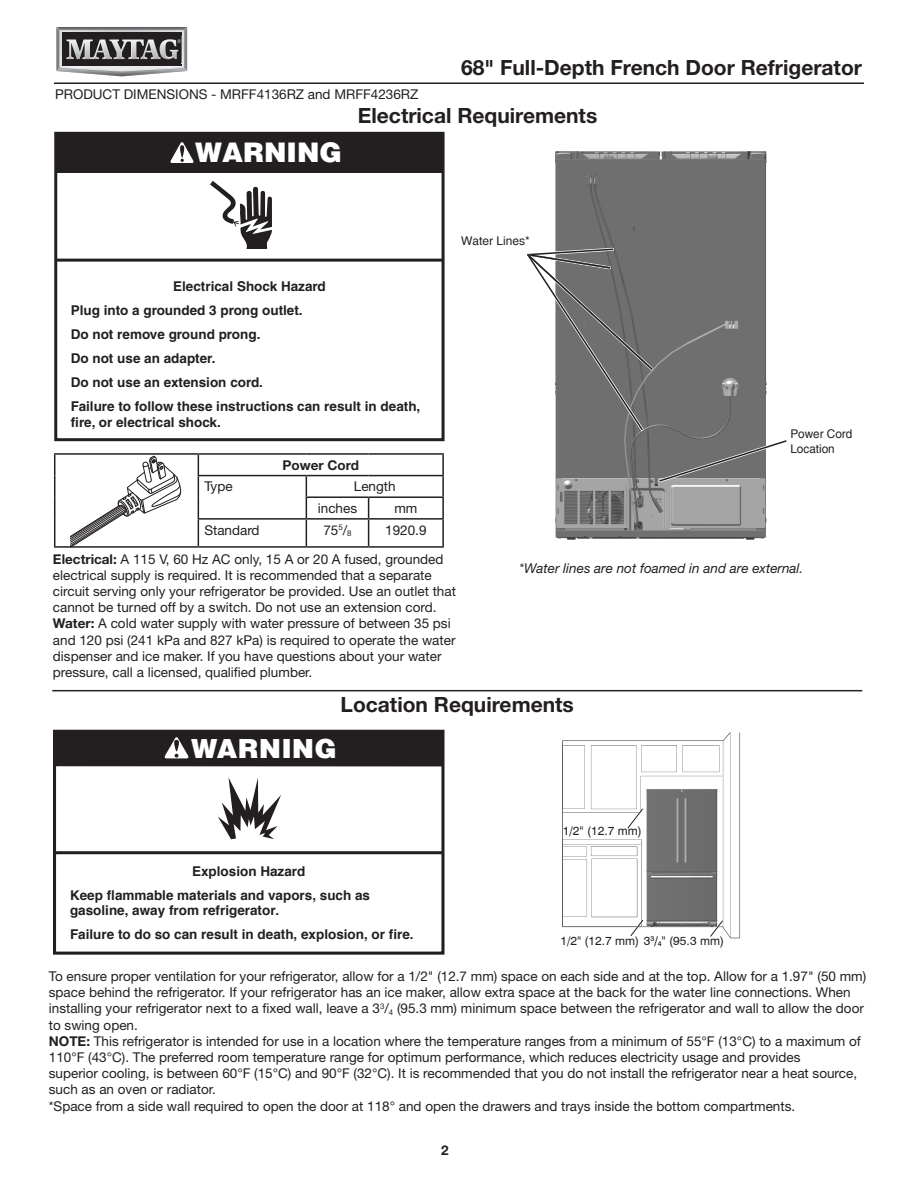
<style>
.page{position:relative;width:918px;height:1188px;background:#fff}
.page>*{position:absolute;margin:0;border:0;box-sizing:border-box;transform-origin:0 0}
.t1{font:900 27px "Helvetica";color:#fff}
.Paragraph_Heading{font:700 21px "Helvetica Neue LT Std";color:#231f20}
.Paragraph_Style_1{font:13.5px/16.2px "Helvetica Neue LT Std";color:#231f20}
.t2{font:700 13.5px/24px "Helvetica";color:#231f20}
.WHP_2_Body_Text_Indent{font:13.5px "Helvetica Neue LT Std";color:#231f20}
.t3{font:italic 13.5px "Helvetica Neue LT Pro";color:#231f20}
.Table_header{font:700 13.5px "Helvetica Neue LT Std";color:#231f20}
.t4{font:12px "Helvetica";color:#221f1f}
.t5{font:12px/15px "Helvetica";color:#231f20}
.s1{font-weight:700}
.s2{font-size:12.15px;color:#000}
.s3{font-size:12.15px}
</style>
<div class="page">
<hr style="left:54px;top:82px;width:810px;height:2px;background:#231f20">
<hr style="left:54px;top:453px;width:144px;height:2px;background:#231f20">
<hr style="left:198px;top:453px;width:108px;height:2px;background:#231f20">
<hr style="left:306px;top:453px;width:63px;height:2px;background:#231f20">
<hr style="left:369px;top:453px;width:75px;height:2px;background:#231f20">
<hr style="left:442px;top:455px;width:2px;height:20px;background:#231f20">
<hr style="left:198px;top:475px;width:108px;height:1px;background:#231f20">
<hr style="left:306px;top:475px;width:63px;height:1px;background:#231f20">
<hr style="left:369px;top:475px;width:75px;height:1px;background:#231f20">
<hr style="left:442px;top:476px;width:2px;height:20px;background:#231f20">
<hr style="left:306px;top:496px;width:63px;height:2px;background:#231f20">
<hr style="left:369px;top:496px;width:75px;height:2px;background:#231f20">
<hr style="left:442px;top:498px;width:2px;height:20px;background:#231f20">
<svg style="left:54px;top:455px;width:1px;height:91px"></svg>
<hr style="left:198px;top:518px;width:108px;height:2px;background:#231f20">
<svg style="left:198px;top:455px;width:1px;height:91px"></svg>
<hr style="left:306px;top:518px;width:63px;height:2px;background:#231f20">
<svg style="left:306px;top:476px;width:1px;height:70px"></svg>
<hr style="left:369px;top:518px;width:75px;height:2px;background:#231f20">
<svg style="left:368px;top:498px;width:1px;height:48px"></svg>
<hr style="left:442px;top:520px;width:2px;height:26px;background:#231f20">
<hr style="left:54px;top:546px;width:144px;height:2px;background:#231f20">
<hr style="left:198px;top:546px;width:108px;height:2px;background:#231f20">
<hr style="left:306px;top:546px;width:63px;height:2px;background:#231f20">
<hr style="left:369px;top:546px;width:75px;height:2px;background:#231f20">
<svg style="left:70px;top:456px;width:111px;height:91px"></svg>
<svg style="left:210px;top:181px;width:62px;height:68px"></svg>
<div style="left:56px;top:133px;width:387px;height:39px;background:#231f20"></div>
<hr style="left:56px;top:259px;width:387px;height:3px;background:#231f20">
<svg style="left:170px;top:142px;width:24px;height:21px"></svg>
<div style="left:54px;top:132px;width:391px;height:309px;border:3px solid #231f20"></div>
<hr style="left:55px;top:851px;width:388px;height:3px;background:#231f20">
<div style="left:53px;top:730px;width:392px;height:225px;border:3px solid #231f20"></div>
<div style="left:55px;top:730px;width:388px;height:36px;background:#231f20"></div>
<svg style="left:164px;top:737px;width:25px;height:21px"></svg>
<svg style="left:218px;top:778px;width:63px;height:61px"></svg>
<hr style="left:52px;top:690px;width:810px;height:1px;background:#231f20">
<svg style="left:56px;top:27px;width:131px;height:49px;background:#787678"></svg>
<svg style="left:562px;top:733px;width:178px;height:205px"></svg>
<img style="left:555px;top:151px;width:212px;height:389px">
<svg style="left:527px;top:246px;width:260px;height:239px"></svg>
<p class="WHP_2_Body_Text_Indent" style="left:55px;top:86px;width:365px">PRODUCT DIMENSIONS - MRFF4136RZ and MRFF4236RZ</p>
<p class="Paragraph_Heading" style="left:461px;top:55px;width:402px">68" Full-Depth French Door Refrigerator</p>
<p class="t1" style="left:195px;top:135px;width:148px">WARNING</p>
<p class="Paragraph_Heading" style="left:358px;top:102px;width:241px">Electrical Requirements</p>
<p class="t5" style="left:461px;top:234px;width:70px">Water Lines*</p>
<p class="t2" style="left:71px;top:274px;width:351px;text-indent:102px">Electrical Shock Hazard<br>Plug into a grounded 3 prong outlet.<br>Do not remove ground prong.<br>Do not use an adapter.<br>Do not use an extension cord.<br>Failure to follow these instructions can result in death,</p>
<p class="t2" style="left:71px;top:410px;width:152px">fire, or electrical shock.</p>
<p class="Table_header" style="left:282px;top:456px;width:78px">Power Cord</p>
<p class="t5" style="left:790px;top:426px;width:63px">Power Cord<br>Location</p>
<p class="Paragraph_Style_1" style="left:204px;top:478px;width:30px">Type</p>
<p class="Paragraph_Style_1" style="left:354px;top:478px;width:43px">Length</p>
<p class="Paragraph_Style_1" style="left:318px;top:500px;width:41px">inches</p>
<p class="Paragraph_Style_1" style="left:394px;top:500px;width:25px">mm</p>
<p class="Paragraph_Style_1" style="left:204px;top:521px;width:57px">Standard</p>
<p class="Paragraph_Style_1" style="left:323px;top:521px;width:30px">75<sup>5</sup>/<sub>8</sub></p>
<p class="Paragraph_Style_1" style="left:385px;top:521px;width:43px">1920.9</p>
<p class="Paragraph_Style_1" style="left:53px;top:550px;width:405px"><span class="s1">Electrical:</span> A 115 V, 60 Hz AC only, 15 A or 20 A fused, grounded electrical supply is required. It is recommended that a separate circuit serving only your refrigerator be provided. Use an outlet that cannot be turned off by a switch. Do not use an extension cord.</p>
<p class="Paragraph_Style_1" style="left:53px;top:615px;width:404px"><span class="s1">Water:</span> A cold water supply with water pressure of between 35 psi and 120 psi (241 kPa and 827 kPa) is required to operate the water dispenser and ice maker. If you have questions about your water pressure, call a licensed, qualified plumber.</p>
<p class="t3" style="left:519px;top:560px;width:286px">*Water lines are not foamed in and are external.</p>
<p class="Paragraph_Heading" style="left:341px;top:691px;width:235px">Location Requirements</p>
<p class="t1" style="left:191px;top:732px;width:148px">WARNING</p>
<p class="t4" style="left:563px;top:824px;width:80px">1/2" (12.7 mm)</p>
<p class="t2" style="left:70px;top:860px;width:302px;line-height:23.2px;text-indent:122px">Explosion Hazard<br>Keep flammable materials and vapors, such as</p>
<p class="t2" style="left:70px;top:899px;width:345px;line-height:23.2px">gasoline, away from refrigerator.<br>Failure to do so can result in death, explosion, or fire.</p>
<p class="Paragraph_Style_1" style="left:49px;top:968px;width:819px">To ensure proper ventilation for your refrigerator, allow for a 1/2" (12.7 mm) space on each side and at the top. Allow for a 1.97" (50 mm) space behind the refrigerator. If your refrigerator has an ice maker, allow extra space at the back for the water line connections. When installing your refrigerator next to a fixed wall, leave a 3<sup>3</sup>/<sub>4</sub> (95.3 mm) minimum space between the refrigerator and wall to allow the door to swing open.</p>
<p class="Paragraph_Style_1" style="left:49px;top:1033px;width:814px"><span class="s1">NOTE:</span> This refrigerator is intended for use in a location where the temperature ranges from a minimum of 55°F (13°C) to a maximum of 110°F (43°C). The preferred room temperature range for optimum performance, which reduces electricity usage and provides<br>superior cooling, is between 60°F (15°C) and 90°F (32°C). It is recommended that you do not install the refrigerator near a heat source, such as an oven or radiator.</p>
<p class="Paragraph_Style_1" style="left:49px;top:1098px;width:748px">*Space from a side wall required to open the door at 118° and open the drawers and trays inside the bottom compartments.</p>
<p class="t4" style="left:560px;top:934px;width:165px">1/2" (12.7 mm) 3<sup>3</sup><span class="s2">/</span><sub>4</sub><span class="s3">"</span> (95.3 mm)</p>
<p class="Table_header" style="left:441px;top:1142px;width:9px">2</p>
</div>
